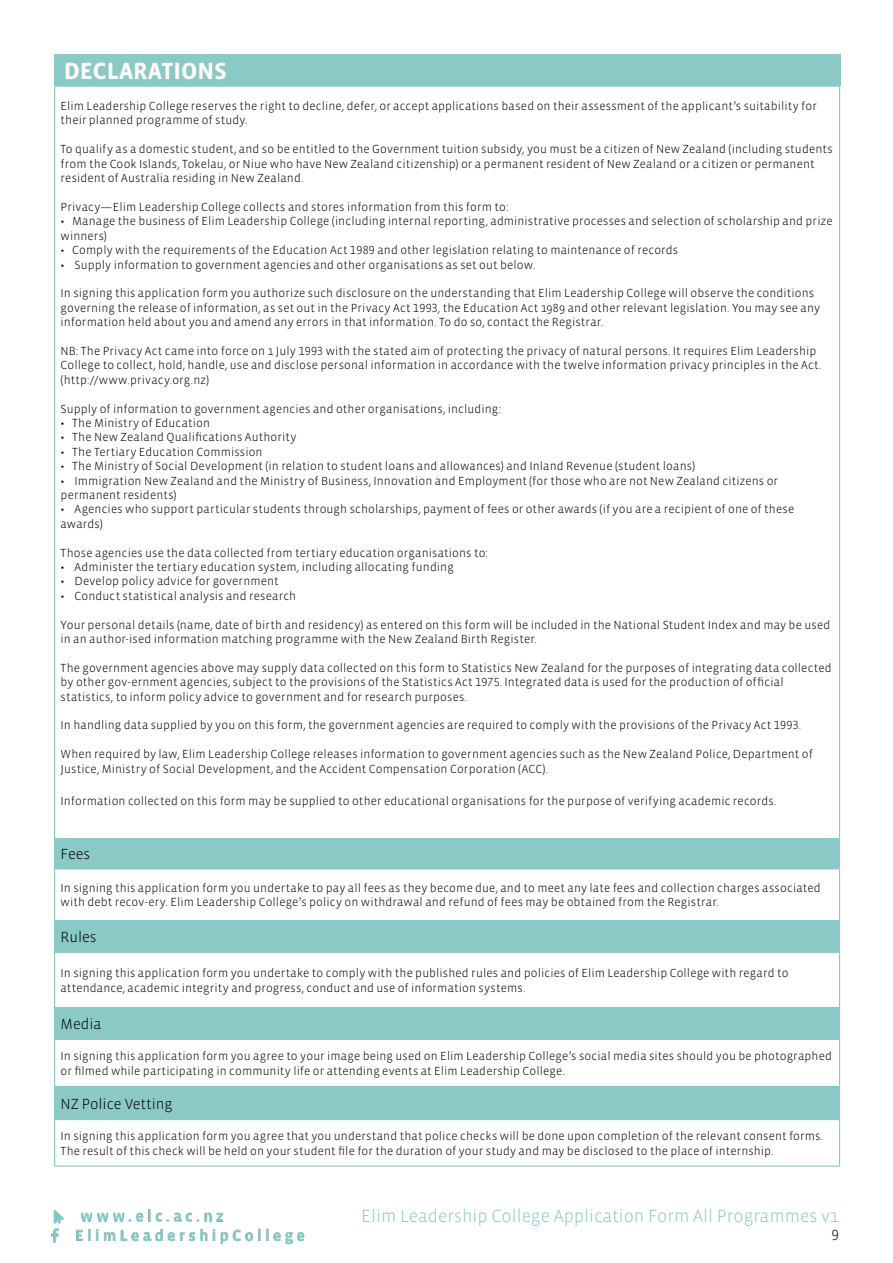
<style>
.page{position:relative;width:893px;height:1263px;background:#fff}
.page>*{position:absolute;margin:0;border:0;box-sizing:border-box;transform-origin:0 0}
.t1{font:700 24px "Vista Sans";color:#fff}
.t2{font:300 18px "Vista Sans";color:#8ac9c5}
.t3{font:300 15px "Vista Sans";color:#000}
.t4{font:300 15px "Vista Sans Alt";color:#000}
.t5{font:300 12px/14.4px "Vista Sans";letter-spacing:.01em;color:#000}
.s1{font-family:"Vista Sans Alt"}
</style>
<div class="page">
<img style="left:53px;top:1228px;width:252px;height:17px">
<img style="left:51px;top:1209px;width:172px;height:31px">
<div style="left:54px;top:54px;width:786px;height:32px;background:#8ac9c5"></div>
<svg style="left:55px;top:838px;width:784px;height:282px"></svg>
<hr style="left:54px;top:86px;width:786px;height:1px;background:#8ac9c5">
<hr style="left:54px;top:87px;width:1px;height:751px;background:#8ac9c5">
<hr style="left:839px;top:87px;width:1px;height:751px;background:#8ac9c5">
<hr style="left:54px;top:838px;width:1px;height:31px;background:#8ac9c5">
<hr style="left:839px;top:838px;width:1px;height:31px;background:#8ac9c5">
<hr style="left:54px;top:869px;width:1px;height:51px;background:#8ac9c5">
<hr style="left:839px;top:869px;width:1px;height:51px;background:#8ac9c5">
<hr style="left:54px;top:920px;width:1px;height:33px;background:#8ac9c5">
<hr style="left:839px;top:920px;width:1px;height:33px;background:#8ac9c5">
<hr style="left:54px;top:953px;width:1px;height:54px;background:#8ac9c5">
<hr style="left:839px;top:953px;width:1px;height:54px;background:#8ac9c5">
<hr style="left:54px;top:1007px;width:1px;height:33px;background:#8ac9c5">
<hr style="left:839px;top:1007px;width:1px;height:33px;background:#8ac9c5">
<hr style="left:54px;top:1040px;width:1px;height:46px;background:#8ac9c5">
<hr style="left:839px;top:1040px;width:1px;height:46px;background:#8ac9c5">
<hr style="left:54px;top:1086px;width:1px;height:34px;background:#8ac9c5">
<hr style="left:839px;top:1086px;width:1px;height:34px;background:#8ac9c5">
<hr style="left:54px;top:1120px;width:1px;height:45px;background:#8ac9c5">
<hr style="left:839px;top:1120px;width:1px;height:45px;background:#8ac9c5">
<hr style="left:54px;top:1165px;width:786px;height:1px;background:#8ac9c5">
<p class="t1" style="left:64px;top:59px;width:165px">DECLARATIONS</p>
<p class="t5" style="left:61px;top:99px;width:758px">Elim Leadership College reserves the right to decline, defer, or accept applications based on their assessment of the applicant’s suitability for their planned programme of study.</p>
<p class="t5" style="left:61px;top:142px;width:774px">To qualify as a domestic student, and so be entitled to the Government tuition subsidy, you must be a citizen of New Zealand (including students from the Cook Islands, Tokelau, or Niue who have New Zealand citizenship) or a permanent resident of New Zealand or a citizen or permanent resident of Australia residing in New Zealand.</p>
<p class="t5" style="left:61px;top:200px;width:449px">Privacy—Elim Leadership College collects and stores information from this form to:</p>
<p class="t5" style="left:61px;top:214px;width:773px">• Manage the business of Elim Leadership College (including internal reporting, administrative processes and selection of scholarship and prize winners)</p>
<p class="t5" style="left:61px;top:243px;width:619px">• Comply with the requirements of the Education Act <span class="s1">1989</span> and other legislation relating to maintenance of records</p>
<p class="t5" style="left:61px;top:257px;width:476px">• Supply information to government agencies and other organisations as set out below.</p>
<p class="t5" style="left:61px;top:286px;width:761px">In signing this application form you authorize such disclosure on the understanding that Elim Leadership College will observe the conditions governing the release of information, as set out in the Privacy Act <span class="s1">1993</span>, the Education Act 1989 and other relevant legislation. You may see any information held about you and amend any errors in that information. To do so, contact the Registrar.</p>
<p class="t5" style="left:61px;top:344px;width:762px">NB: The Privacy Act came into force on 1 July <span class="s1">1993</span> with the stated aim of protecting the privacy of natural persons. It requires Elim Leadership<br>College to collect, hold, handle, use and disclose personal information in accordance with the twelve information privacy principles in the Act. (http://www.privacy.org.nz)</p>
<p class="t5" style="left:61px;top:401px;width:442px">Supply of information to government agencies and other organisations, including:</p>
<p class="t5" style="left:61px;top:416px;width:151px">• The Ministry of Education</p>
<p class="t5" style="left:61px;top:430px;width:237px">• The New Zealand Qualifications Authority</p>
<p class="t5" style="left:61px;top:445px;width:204px">• The Tertiary Education Commission</p>
<p class="t5" style="left:61px;top:459px;width:636px">• The Ministry of Social Development (in relation to student loans and allowances) and Inland Revenue (student loans)</p>
<p class="t5" style="left:61px;top:473px;width:719px">• Immigration New Zealand and the Ministry of Business, Innovation and Employment (for those who are not New Zealand citizens or permanent residents)</p>
<p class="t5" style="left:61px;top:502px;width:735px">• Agencies who support particular students through scholarships, payment of fees or other awards (if you are a recipient of one of these awards)</p>
<p class="t5" style="left:61px;top:545px;width:429px">Those agencies use the data collected from tertiary education organisations to:</p>
<p class="t5" style="left:61px;top:560px;width:395px">• Administer the tertiary education system, including allocating funding</p>
<p class="t5" style="left:61px;top:574px;width:220px">• Develop policy advice for government</p>
<p class="t5" style="left:61px;top:589px;width:237px">• Conduct statistical analysis and research</p>
<p class="t5" style="left:61px;top:617px;width:771px">Your personal details (name, date of birth and residency) as entered on this form will be included in the National Student Index and may be used in an author-ised information matching programme with the New Zealand Birth Register.</p>
<p class="t5" style="left:61px;top:661px;width:773px">The government agencies above may supply data collected on this form to Statistics New Zealand for the purposes of integrating data collected by other gov-ernment agencies, subject to the provisions of the Statistics Act <span class="s1">1975</span>. Integrated data is used for the production of official statistics, to inform policy advice to government and for research purposes.</p>
<p class="t5" style="left:61px;top:718px;width:742px">In handling data supplied by you on this form, the government agencies are required to comply with the provisions of the Privacy Act <span class="s1">1993</span>.</p>
<p class="t5" style="left:61px;top:747px;width:754px">When required by law, Elim Leadership College releases information to government agencies such as the New Zealand Police, Department of<br>Justice, Ministry of Social Development, and the Accident Compensation Corporation (ACC).</p>
<p class="t5" style="left:61px;top:794px;width:717px">Information collected on this form may be supplied to other educational organisations for the purpose of verifying academic records.</p>
<p class="t3" style="left:61px;top:847px;width:31px">Fees</p>
<p class="t5" style="left:61px;top:881px;width:762px">In signing this application form you undertake to pay all fees as they become due, and to meet any late fees and collection charges associated with debt recov-ery. Elim Leadership College’s policy on withdrawal and refund of fees may be obtained from the Registrar.</p>
<p class="t3" style="left:61px;top:929px;width:37px">Rules</p>
<p class="t5" style="left:61px;top:966px;width:729px">In signing this application form you undertake to comply with the published rules and policies of Elim Leadership College with regard to attendance, academic integrity and progress, conduct and use of information systems.</p>
<p class="t3" style="left:61px;top:1016px;width:42px">Media</p>
<p class="t5" style="left:61px;top:1049px;width:773px">In signing this application form you agree to your image being used on Elim Leadership College’s social media sites should you be photographed or filmed while participating in community life or attending events at Elim Leadership College.</p>
<p class="t3" style="left:61px;top:1096px;width:114px">NZ Police Vetting</p>
<p class="t5" style="left:61px;top:1129px;width:764px">In signing this application form you agree that you understand that police checks will be done upon completion of the relevant consent forms.<br>The result of this check will be held on your student file for the duration of your study and may be disclosed to the place of internship.</p>
<p class="t2" style="left:361px;top:1207px;width:479px">Elim Leadership College Application Form All Programmes v1</p>
<p class="t4" style="left:831px;top:1227px;width:9px">9</p>
</div>
